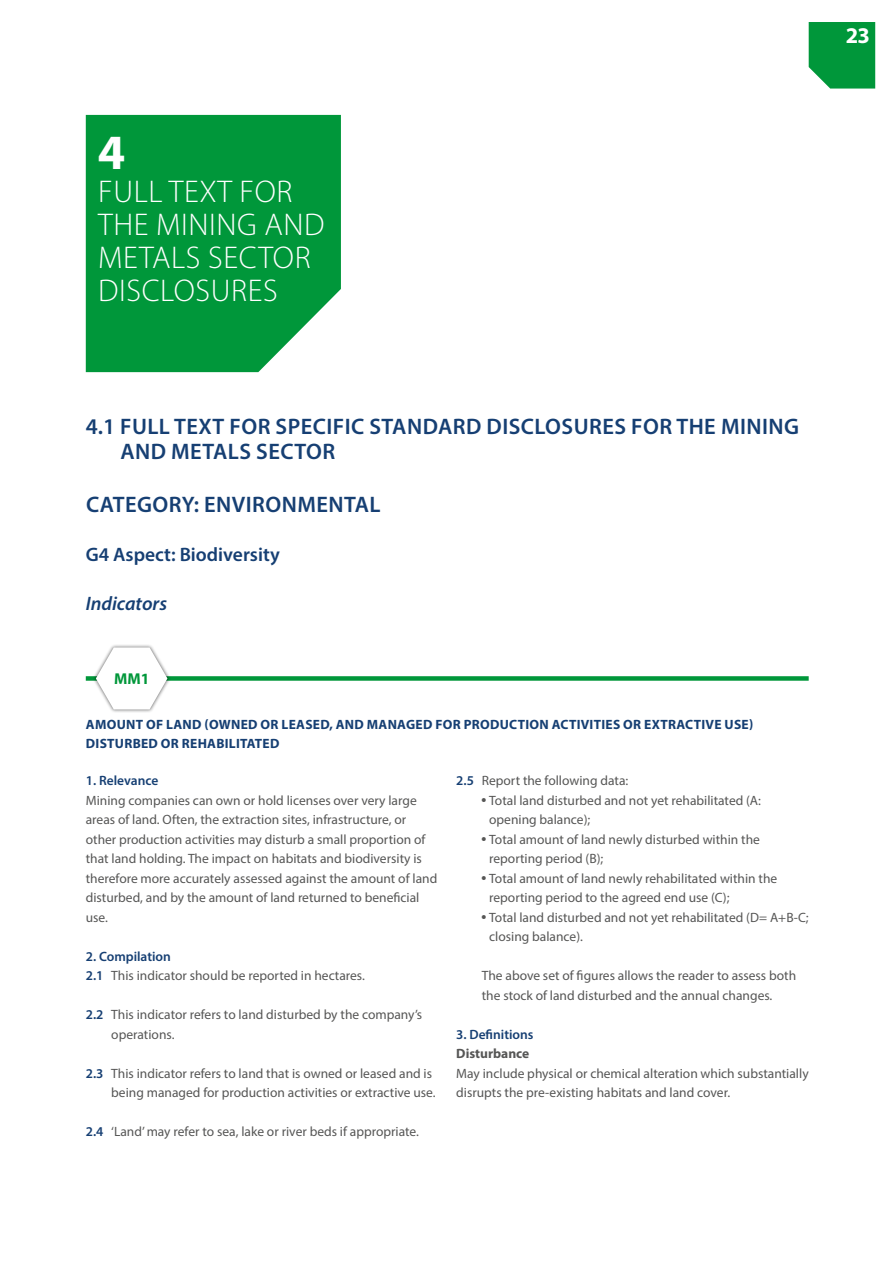
<style>
.page{position:relative;width:893px;height:1263px;background:#fff}
.page>*{position:absolute;margin:0;border:0;box-sizing:border-box;transform-origin:0 0}
._03-flag_number{font:700 49.5px "Myriad Pro";color:#fff}
._03-flag_heading{font:300 31.5px/33px "Myriad Pro";letter-spacing:.02em;color:#fff}
._1_heading_1a_span{font:600 22.5px/24.8px "Myriad Pro";letter-spacing:.02em;color:#163f73}
.t1{font:700 22.5px "Myriad Pro";color:#fff}
._1-heading_2A{font:600 19.5px "Myriad Pro";color:#163f73}
._1-heading_2B{font:italic 600 19.5px "Myriad Pro";color:#163f73}
.t2{font:700 15.75px "Myriad Pro";color:#00973a}
._1-body_copy_span{font:13.5px/19.5px "Myriad Pro";color:#565655}
._1-body_copy_column{font:13.5px/19.5px "Myriad Pro";color:#565655}
._1-indicator_header{font:700 13.5px/19.5px "Myriad Pro";letter-spacing:.02em;color:#163f73}
._1-body_copy{font:13.5px/19.5px "Myriad Pro";color:#565655}
._1-subheading_2{font:600 13.5px "Myriad Pro";color:#163f73}
._1-body_copy_bold{font:700 13.5px "Myriad Pro";color:#565655}
.s1{font-weight:600;color:#163f73}
</style>
<div class="page">
<div style="left:809px;top:22px;width:66px;height:67px;background:#00973a"></div>
<div style="left:86px;top:676px;width:723px;height:5px;background:#00973a"></div>
<div style="left:93px;top:644px;width:78px;height:69px;background:#000;opacity:.55"></div>
<svg style="left:96px;top:647px;width:71px;height:62px"></svg>
<div style="left:86px;top:115px;width:255px;height:257px;background:#00973a"></div>
<p class="_03-flag_number" style="left:98px;top:120px;width:29px">4</p>
<p class="_03-flag_heading" style="left:98px;top:175px;width:228px">FULL TEXT FOR<br>THE MINING AND<br>METALS SECTOR<br>DISCLOSURES</p>
<h3 class="t1" style="left:846px;top:21px;width:26px">23</h3>
<p class="_1_heading_1a_span" style="left:120px;top:414px;width:680px;text-indent:-35px">4.1 FULL TEXT FOR SPECIFIC STANDARD DISCLOSURES FOR THE MINING<br>AND METALS SECTOR</p>
<p class="_1_heading_1a_span" style="left:86px;top:492px;width:296px">CATEGORY: ENVIRONMENTAL</p>
<p class="_1-heading_2A" style="left:86px;top:542px;width:195px">G4 Aspect: Biodiversity</p>
<p class="_1-heading_2B" style="left:86px;top:591px;width:83px">Indicators</p>
<p class="t2" style="left:114px;top:669px;width:37px">MM1</p>
<p class="_1-indicator_header" style="left:86px;top:714px;width:669px">AMOUNT OF LAND (OWNED OR LEASED, AND MANAGED FOR PRODUCTION ACTIVITIES OR EXTRACTIVE USE)<br>DISTURBED OR REHABILITATED</p>
<p class="_1-subheading_2" style="left:86px;top:772px;width:74px">1. Relevance</p>
<p class="_1-body_copy_span" style="left:86px;top:790px;width:353px">Mining companies can own or hold licenses over very large areas of land. Often, the extraction sites, infrastructure, or other production activities may disturb a small proportion of that land holding. The impact on habitats and biodiversity is therefore more accurately assessed against the amount of land disturbed, and by the amount of land returned to beneficial use.</p>
<p class="_1-subheading_2" style="left:86px;top:948px;width:87px">2. Compilation</p>
<p class="_1-body_copy_column" style="left:86px;top:966px;width:281px"><span class="s1">2.1</span> This indicator should be reported in hectares.</p>
<p class="_1-body_copy_column" style="left:111px;top:1005px;width:312px;text-indent:-26px"><span class="s1">2.2</span> This indicator refers to land disturbed by the company’s operations.</p>
<p class="_1-body_copy_column" style="left:86px;top:1063px;width:351px;text-align:right"><span class="s1">2.3</span> This indicator refers to land that is owned or leased and is being managed for production activities or extractive use.</p>
<p class="_1-body_copy_column" style="left:86px;top:1122px;width:335px"><span class="s1">2.4</span> ‘Land’ may refer to sea, lake or river beds if appropriate.</p>
<p class="_1-body_copy_column" style="left:456px;top:771px;width:174px"><span class="s1">2.5</span> Report the following data:</p>
<p class="_1-body_copy_span" style="left:489px;top:790px;width:273px;text-indent:-9px">• Total land disturbed and not yet rehabilitated (A: opening balance);</p>
<p class="_1-body_copy_span" style="left:489px;top:829px;width:272px;text-indent:-9px">• Total amount of land newly disturbed within the reporting period (B);</p>
<p class="_1-body_copy_span" style="left:489px;top:868px;width:290px;text-indent:-9px">• Total amount of land newly rehabilitated within the reporting period to the agreed end use (C);</p>
<p class="_1-body_copy_span" style="left:489px;top:907px;width:321px;text-indent:-9px">• Total land disturbed and not yet rehabilitated (D= A+B-C; closing balance).</p>
<p class="_1-body_copy_column" style="left:482px;top:966px;width:316px">The above set of figures allows the reader to assess both the stock of land disturbed and the annual changes.</p>
<p class="_1-subheading_2" style="left:456px;top:1026px;width:79px">3. Definitions</p>
<p class="_1-body_copy_bold" style="left:456px;top:1045px;width:75px">Disturbance</p>
<p class="_1-body_copy" style="left:456px;top:1063px;width:354px">May include physical or chemical alteration which substantially disrupts the pre-existing habitats and land cover.</p>
</div>
